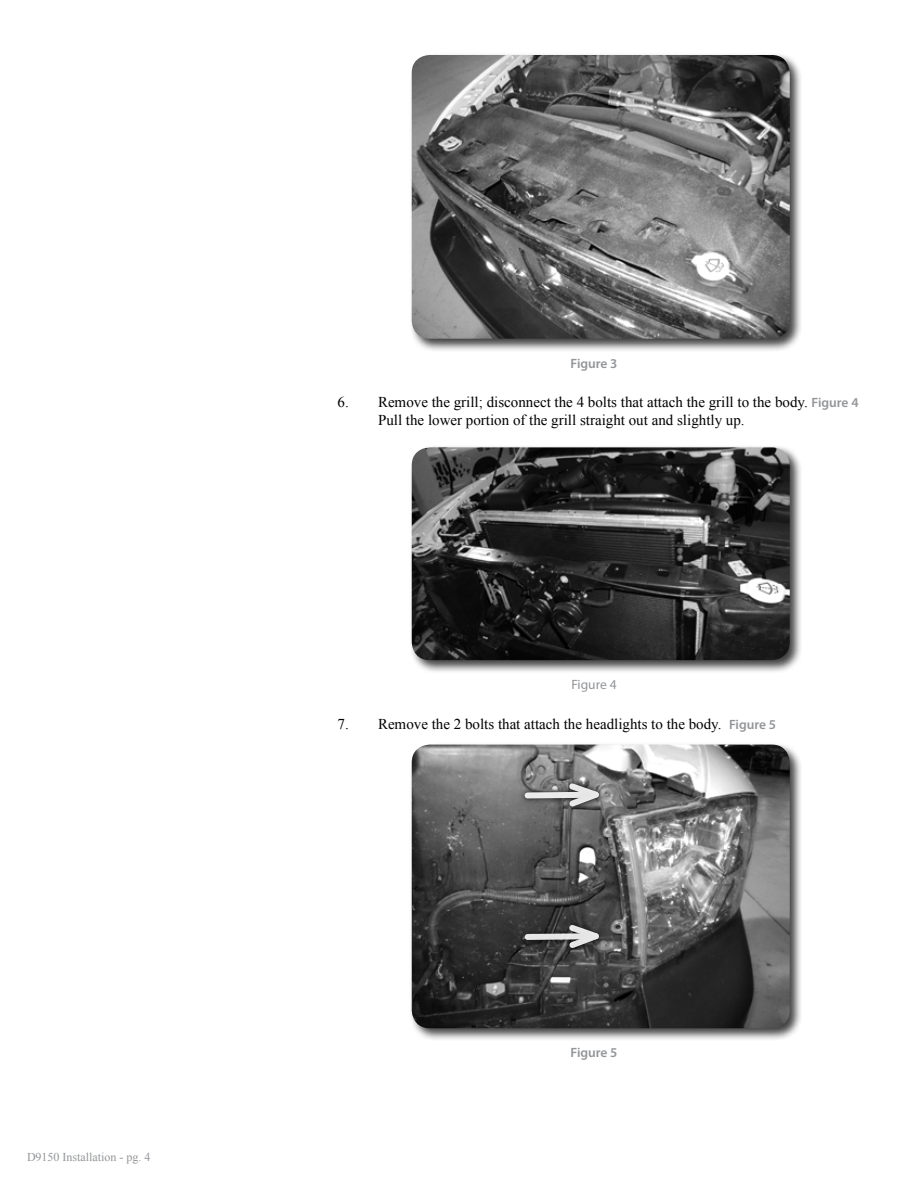
<style>
.page{position:relative;width:918px;height:1188px;background:#fff}
.page>*{position:absolute;margin:0;border:0;box-sizing:border-box;transform-origin:0 0}
.t1{font:15px/18px "Times New Roman";color:#000}
.t2{font:600 13.5px "Myriad Pro";color:#939598}
.t3{font:13.5px "Myriad Pro";color:#939598}
.t4{font:12px "Times New Roman";color:#939598}
.s1{font-family:"Myriad Pro";font-weight:600;font-size:13.5px;color:#939598}
</style>
<div class="page">
<div style="left:409px;top:52px;width:394px;height:300px;background:#000;opacity:.75"></div>
<img style="left:412px;top:55px;width:378px;height:284px">
<div style="left:409px;top:445px;width:394px;height:229px;background:#000;opacity:.75"></div>
<img style="left:412px;top:447px;width:378px;height:213px">
<div style="left:409px;top:742px;width:394px;height:300px;background:#000;opacity:.75"></div>
<img style="left:412px;top:745px;width:378px;height:283px">
<div style="left:520px;top:778px;width:85px;height:35px;background:#000;opacity:.9"></div>
<svg style="left:522px;top:779px;width:91px;height:32px;background:#8b8b8b"></svg>
<div style="left:520px;top:919px;width:85px;height:35px;background:#000;opacity:.9"></div>
<svg style="left:522px;top:920px;width:91px;height:33px;background:#626262"></svg>
<p class="t4" style="left:27px;top:1149px;width:125px">D9150 Installation - pg. 4</p>
<p class="t2" style="left:570px;top:355px;width:49px">Figure 3</p>
<p class="t1" style="left:378px;top:393px;width:482px;text-indent:-40px">6. Remove the grill; disconnect the 4 bolts that attach the grill to the body. <span class="s1">Figure 4<br></span>Pull the lower portion of the grill straight out and slightly up.</p>
<p class="t3" style="left:571px;top:676px;width:47px">Figure 4</p>
<p class="t1" style="left:338px;top:715px;width:440px">7. Remove the 2 bolts that attach the headlights to the body. <span class="s1">Figure 5</span></p>
<p class="t2" style="left:570px;top:1044px;width:49px">Figure 5</p>
</div>
